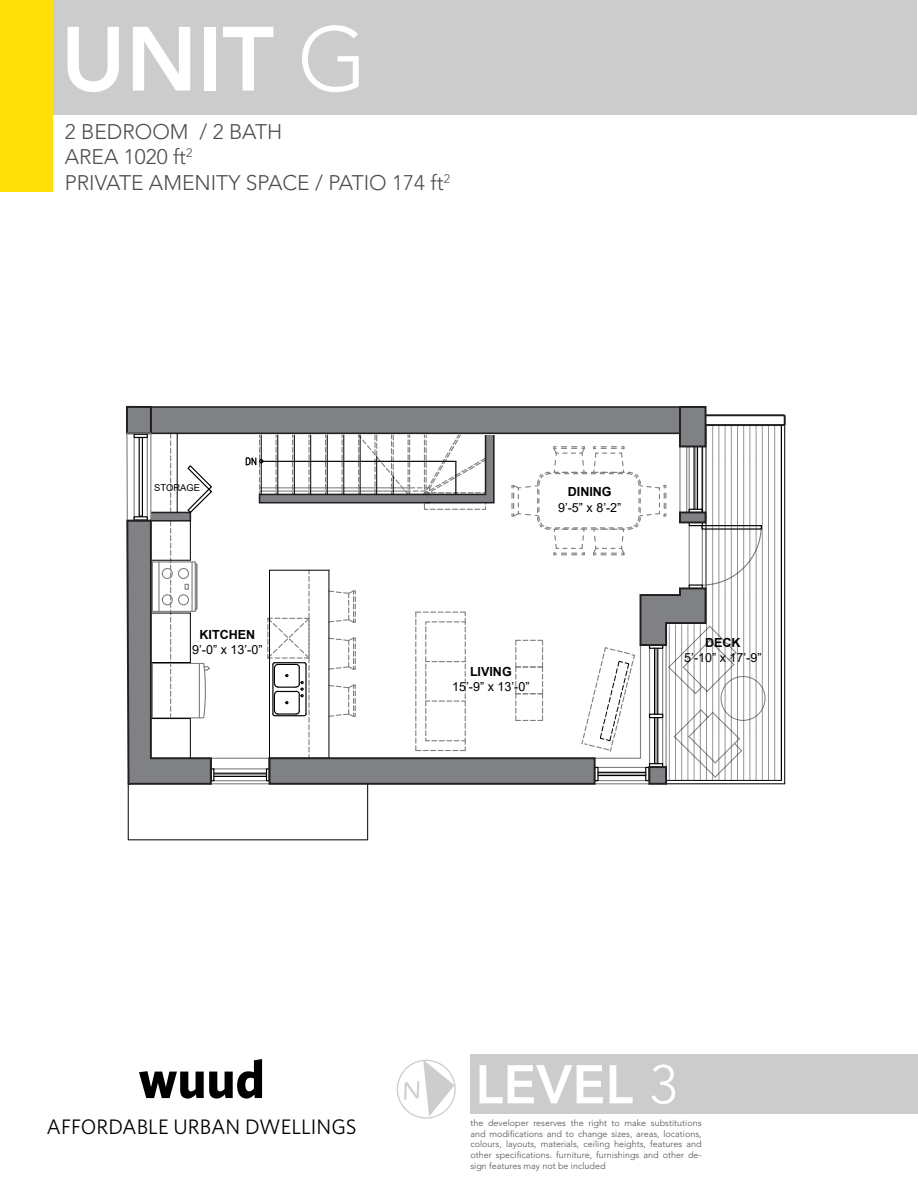
<style>
.page{position:relative;width:918px;height:1188px;background:#fff}
.page>*{position:absolute;margin:0;border:0;box-sizing:border-box;transform-origin:0 0}
.t1{font:800 90px "Avenir LT Std";color:#fff}
.t2{font:800 54px "Avenir LT Std";color:#fff}
.t3{font:700 54px "Whitney";color:#000}
.t4{font:300 21px "Avenir LT Std";color:#4d4d4d}
.t5{font:21px "Whitney";color:#000}
.t6{font:12.6px/15px "Arial";color:#000;text-align:center}
.t7{font:9.45px "Arial";color:#000}
.t8{font:300 9px/10.8px "Avenir LT Std";color:#4d4d4d;text-align:justify}
.s1{font-weight:300}
.s2{font-weight:700}
</style>
<div class="page">
<div style="left:470px;top:1055px;width:448px;height:59px;background:#ccc"></div>
<div style="left:0;top:0;width:917px;height:114px;background:#ccc"></div>
<div style="left:0;top:1px;width:52px;height:191px;background:#ffe107"></div>
<svg style="left:415px;top:612px;width:51px;height:139px"></svg>
<hr style="left:211px;top:758px;width:59px;height:1px;background:#808080">
<hr style="left:214px;top:780px;width:53px;height:1px;background:#808080">
<hr style="left:214px;top:768px;width:53px;height:1px;background:#808080">
<svg style="left:328px;top:590px;width:28px;height:33px"></svg>
<svg style="left:328px;top:637px;width:28px;height:33px"></svg>
<svg style="left:328px;top:684px;width:28px;height:34px"></svg>
<hr style="left:595px;top:783px;width:54px;height:1px;background:#808080">
<hr style="left:595px;top:780px;width:51px;height:1px;background:#808080">
<hr style="left:209px;top:783px;width:61px;height:1px;background:#808080">
<div style="left:151px;top:407px;width:529px;height:26px;background:#808184"></div>
<div style="left:150px;top:406px;width:531px;height:28px;border:2px solid #231f20"></div>
<hr style="left:666px;top:783px;width:119px;height:1px;background:#000">
<hr style="left:666px;top:780px;width:116px;height:1px;background:#000">
<hr style="left:784px;top:422px;width:1px;height:362px;background:#000">
<hr style="left:128px;top:784px;width:1px;height:56px;background:#000">
<hr style="left:128px;top:839px;width:240px;height:1px;background:#000">
<hr style="left:367px;top:784px;width:1px;height:56px;background:#000">
<hr style="left:329px;top:570px;width:1px;height:188px;background:#000">
<hr style="left:270px;top:570px;width:59px;height:1px;background:#000">
<svg style="left:245px;top:433px;width:250px;height:77px"></svg>
<hr style="left:455px;top:461px;width:1px;height:33px;background:#000">
<svg style="left:266px;top:570px;width:45px;height:188px"></svg>
<div style="left:594px;top:767px;width:5px;height:14px;border:1px solid #000"></div>
<div style="left:645px;top:767px;width:5px;height:14px;border:1px solid #000"></div>
<hr style="left:214px;top:774px;width:52px;height:1px;background:#808080">
<hr style="left:214px;top:773px;width:52px;height:1px;background:#000">
<hr style="left:214px;top:776px;width:52px;height:1px;background:#000">
<div style="left:266px;top:768px;width:4px;height:13px;border:1px solid #000"></div>
<div style="left:210px;top:768px;width:4px;height:13px;border:1px solid #000"></div>
<hr style="left:706px;top:414px;width:79px;height:2px;background:#231f20">
<div style="left:680px;top:407px;width:26px;height:39px;background:#808184"></div>
<div style="left:679px;top:406px;width:28px;height:41px;border:2px solid #231f20"></div>
<div style="left:127px;top:407px;width:24px;height:26px;background:#808184"></div>
<div style="left:126px;top:406px;width:26px;height:28px;border:2px solid #231f20"></div>
<svg style="left:126px;top:433px;width:87px;height:353px"></svg>
<svg style="left:511px;top:415px;width:275px;height:365px"></svg>
<div style="left:270px;top:758px;width:325px;height:26px;background:#808184"></div>
<div style="left:269px;top:757px;width:327px;height:28px;border:2px solid #231f20"></div>
<div style="left:649px;top:767px;width:17px;height:17px;background:#808184"></div>
<div style="left:648px;top:766px;width:19px;height:19px;border:2px solid #231f20"></div>
<svg style="left:396px;top:1059px;width:60px;height:60px"></svg>
<p class="t1" style="left:61px;top:6px;width:308px">UNIT <span class="s1">G</span></p>
<p class="t4" style="left:65px;top:120px;width:219px">2 BEDROOM / 2 BATH</p>
<p class="t4" style="left:65px;top:145px;width:129px">AREA 1020 ft<sup>2</sup></p>
<p class="t4" style="left:65px;top:170px;width:387px">PRIVATE AMENITY SPACE / PATIO 174 ft<sup>2</sup></p>
<p class="t6" style="left:189px;top:120px;width:72px">9’-0” x 13’-0”</p>
<p class="t7" style="left:154px;top:481px;width:47px">STORAGE</p>
<p class="t6" style="left:192px;top:627px;width:72px"><span class="s2">KITCHEN<br></span>9’-0” x 13’-0”</p>
<p class="t6" style="left:558px;top:484px;width:65px"><span class="s2">DINING<br></span>9’-5” x 8’-2”</p>
<p class="t6" style="left:452px;top:664px;width:79px"><span class="s2">LIVING<br></span>15’-9” x 13’-0”</p>
<p class="t6" style="left:684px;top:635px;width:79px"><span class="s2">DECK<br></span>5’-10” x 17’-9”</p>
<p class="t3" style="left:138px;top:1043px;width:128px">wuud</p>
<p class="t2" style="left:475px;top:1053px;width:204px">LEVEL <span class="s1">3</span></p>
<p class="t5" style="left:47px;top:1113px;width:312px">AFFORDABLE URBAN DWELLINGS</p>
<p class="t8" style="left:470px;top:1117px;width:233px">the developer reserves the right to make substitutions and modifications and to change sizes, areas, locations, colours, layouts, materials, ceiling heights, features and other specifications. furniture, furnishings and other de&shy;sign features may not be included</p>
</div>
